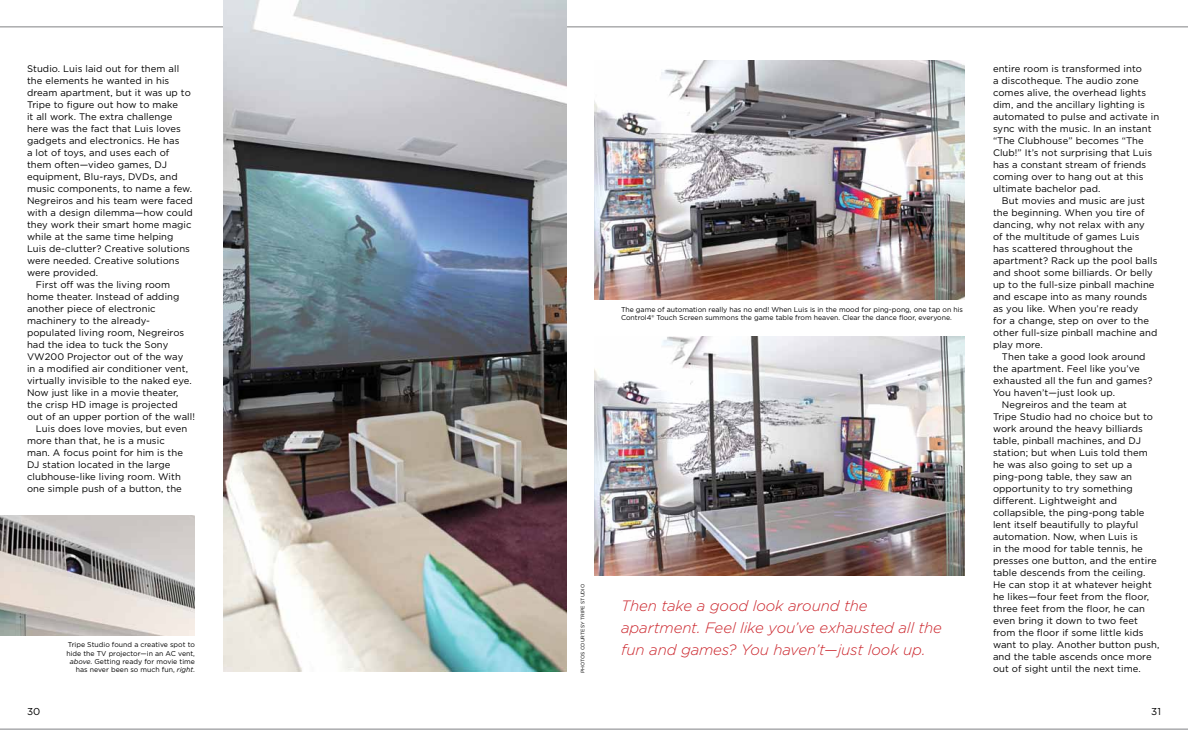
<style>
.page{position:relative;width:1188px;height:756px;background:#fff}
.page>*{position:absolute;margin:0;border:0;box-sizing:border-box;transform-origin:0 0}
.t1{font:italic 300 15px/22px "Gotham";letter-spacing:-.01em;color:#cb242b}
.t2{font:10px "Gotham";color:#000}
.t3{font:9.5px "Gotham";letter-spacing:.01em;color:#000}
.t4{font:7px/8.4px "Gotham";color:#000;text-align:right}
.t5{font:5px "Gotham";color:#000}
.s1{font-style:italic}
</style>
<div class="page">
<svg style="left:0;top:729px;width:1188px;height:1px"></svg>
<svg style="left:0;top:26px;width:1188px;height:1px"></svg>
<img style="left:223px;top:0;width:344px;height:672px">
<img style="left:594px;top:60px;width:371px;height:240px">
<img style="left:594px;top:336px;width:371px;height:240px">
<img style="left:0;top:516px;width:195px;height:120px">
<p class="t3" style="left:27px;top:63px;width:154px">Studio. Luis laid out for them all</p>
<p class="t3" style="left:27px;top:75px;width:144px">the elements he wanted in his</p>
<p class="t3" style="left:27px;top:87px;width:165px">dream apartment, but it was up to</p>
<p class="t3" style="left:27px;top:99px;width:153px">Tripe to figure out how to make</p>
<p class="t3" style="left:27px;top:111px;width:147px">it all work. The extra challenge</p>
<p class="t3" style="left:27px;top:123px;width:155px">here was the fact that Luis loves</p>
<p class="t3" style="left:27px;top:135px;width:154px">gadgets and electronics. He has</p>
<p class="t3" style="left:27px;top:147px;width:144px">a lot of toys, and uses each of</p>
<p class="t3" style="left:27px;top:159px;width:141px">them often—video games, DJ</p>
<p class="t3" style="left:27px;top:171px;width:152px">equipment, Blu-rays, DVDs, and</p>
<p class="t3" style="left:27px;top:183px;width:167px">music components, to name a few.</p>
<p class="t3" style="left:27px;top:195px;width:167px">Negreiros and his team were faced</p>
<p class="t3" style="left:27px;top:207px;width:167px">with a design dilemma—how could</p>
<p class="t3" style="left:27px;top:219px;width:166px">they work their smart home magic</p>
<p class="t3" style="left:27px;top:231px;width:148px">while at the same time helping</p>
<p class="t3" style="left:27px;top:243px;width:165px">Luis de-clutter? Creative solutions</p>
<p class="t3" style="left:27px;top:255px;width:154px">were needed. Creative solutions</p>
<p class="t3" style="left:27px;top:267px;width:73px">were provided.</p>
<p class="t3" style="left:36px;top:279px;width:136px">First off was the living room</p>
<p class="t3" style="left:27px;top:291px;width:154px">home theater. Instead of adding</p>
<p class="t3" style="left:27px;top:303px;width:130px">another piece of electronic</p>
<p class="t3" style="left:27px;top:315px;width:125px">machinery to the already-</p>
<p class="t3" style="left:27px;top:327px;width:159px">populated living room, Negreiros</p>
<p class="t3" style="left:27px;top:339px;width:143px">had the idea to tuck the Sony</p>
<p class="t3" style="left:27px;top:351px;width:158px">VW200 Projector out of the way</p>
<p class="t3" style="left:27px;top:363px;width:163px">in a modified air conditioner vent,</p>
<p class="t3" style="left:27px;top:375px;width:166px">virtually invisible to the naked eye.</p>
<p class="t3" style="left:27px;top:387px;width:153px">Now just like in a movie theater,</p>
<p class="t3" style="left:27px;top:399px;width:152px">the crisp HD image is projected</p>
<p class="t3" style="left:27px;top:411px;width:169px">out of an upper portion of the wall!</p>
<p class="t3" style="left:36px;top:423px;width:153px">Luis does love movies, but even</p>
<p class="t3" style="left:27px;top:435px;width:139px">more than that, he is a music</p>
<p class="t3" style="left:27px;top:447px;width:158px">man. A focus point for him is the</p>
<p class="t3" style="left:27px;top:459px;width:145px">DJ station located in the large</p>
<p class="t3" style="left:27px;top:471px;width:155px">clubhouse-like living room. With</p>
<p class="t3" style="left:27px;top:483px;width:156px">one simple push of a button, the</p>
<p class="t4" style="left:66px;top:640px;width:130px">Tripe Studio found a creative spot to hide the TV projector—in an AC vent, <span class="s1">above</span>. Getting ready for movie time has never been so much fun, <span class="s1">right</span>.</p>
<p class="t5" style="left:580px;top:673px;width:90px;rotate:-90deg">PHotos Courtesy Tripe Studio</p>
<p class="t4" style="left:621px;top:305px;width:344px;text-align:left">The game of automation really has no end! When Luis is in the mood for ping-pong, one tap on his<br>Control4® Touch Screen summons the game table from heaven. Clear the dance floor, everyone.</p>
<h1 class="t1" style="left:621px;top:594px;width:323px">Then take a good look around the apartment. Feel like you’ve exhausted all the fun and games? You haven’t—just look up.</h1>
<p class="t3" style="left:993px;top:63px;width:150px">entire room is transformed into</p>
<p class="t3" style="left:993px;top:75px;width:147px">a discotheque. The audio zone</p>
<p class="t3" style="left:993px;top:87px;width:155px">comes alive, the overhead lights</p>
<p class="t3" style="left:993px;top:99px;width:154px">dim, and the ancillary lighting is</p>
<p class="t3" style="left:993px;top:111px;width:168px">automated to pulse and activate in</p>
<p class="t3" style="left:993px;top:123px;width:160px">sync with the music. In an instant</p>
<p class="t3" style="left:993px;top:135px;width:152px">“The Clubhouse” becomes “The</p>
<p class="t3" style="left:993px;top:147px;width:161px">Club!” It’s not surprising that Luis</p>
<p class="t3" style="left:993px;top:159px;width:155px">has a constant stream of friends</p>
<p class="t3" style="left:993px;top:171px;width:152px">coming over to hang out at this</p>
<p class="t3" style="left:993px;top:183px;width:109px">ultimate bachelor pad.</p>
<p class="t3" style="left:1002px;top:195px;width:145px">But movies and music are just</p>
<p class="t3" style="left:993px;top:207px;width:153px">the beginning. When you tire of</p>
<p class="t3" style="left:993px;top:219px;width:153px">dancing, why not relax with any</p>
<p class="t3" style="left:993px;top:231px;width:148px">of the multitude of games Luis</p>
<p class="t3" style="left:993px;top:243px;width:141px">has scattered throughout the</p>
<p class="t3" style="left:993px;top:255px;width:166px">apartment? Rack up the pool balls</p>
<p class="t3" style="left:993px;top:267px;width:161px">and shoot some billiards. Or belly</p>
<p class="t3" style="left:993px;top:279px;width:163px">up to the full-size pinball machine</p>
<p class="t3" style="left:993px;top:291px;width:156px">and escape into as many rounds</p>
<p class="t3" style="left:993px;top:303px;width:147px">as you like. When you’re ready</p>
<p class="t3" style="left:993px;top:315px;width:158px">for a change, step on over to the</p>
<p class="t3" style="left:993px;top:327px;width:166px">other full-size pinball machine and</p>
<p class="t3" style="left:993px;top:339px;width:51px">play more.</p>
<p class="t3" style="left:1002px;top:351px;width:145px">Then take a good look around</p>
<p class="t3" style="left:993px;top:363px;width:148px">the apartment. Feel like you’ve</p>
<p class="t3" style="left:993px;top:375px;width:161px">exhausted all the fun and games?</p>
<p class="t3" style="left:993px;top:387px;width:124px">You haven’t—just look up.</p>
<p class="t3" style="left:1002px;top:399px;width:127px">Negreiros and the team at</p>
<p class="t3" style="left:993px;top:411px;width:162px">Tripe Studio had no choice but to</p>
<p class="t3" style="left:993px;top:423px;width:151px">work around the heavy billiards</p>
<p class="t3" style="left:993px;top:435px;width:149px">table, pinball machines, and DJ</p>
<p class="t3" style="left:993px;top:447px;width:156px">station; but when Luis told them</p>
<p class="t3" style="left:993px;top:459px;width:141px">he was also going to set up a</p>
<p class="t3" style="left:993px;top:471px;width:141px">ping-pong table, they saw an</p>
<p class="t3" style="left:993px;top:483px;width:141px">opportunity to try something</p>
<p class="t3" style="left:993px;top:495px;width:126px">different. Lightweight and</p>
<p class="t3" style="left:993px;top:507px;width:153px">collapsible, the ping-pong table</p>
<p class="t3" style="left:993px;top:519px;width:147px">lent itself beautifully to playful</p>
<p class="t3" style="left:993px;top:530px;width:146px">automation. Now, when Luis is</p>
<p class="t3" style="left:993px;top:542px;width:151px">in the mood for table tennis, he</p>
<p class="t3" style="left:993px;top:554px;width:165px">presses one button, and the entire</p>
<p class="t3" style="left:993px;top:566px;width:154px">table descends from the ceiling.</p>
<p class="t3" style="left:993px;top:578px;width:160px">He can stop it at whatever height</p>
<p class="t3" style="left:993px;top:590px;width:158px">he likes—four feet from the floor,</p>
<p class="t3" style="left:993px;top:602px;width:153px">three feet from the floor, he can</p>
<p class="t3" style="left:993px;top:614px;width:147px">even bring it down to two feet</p>
<p class="t3" style="left:993px;top:626px;width:152px">from the floor if some little kids</p>
<p class="t3" style="left:993px;top:638px;width:168px">want to play. Another button push,</p>
<p class="t3" style="left:993px;top:650px;width:160px">and the table ascends once more</p>
<p class="t3" style="left:993px;top:662px;width:149px">out of sight until the next time.</p>
<p class="t2" style="left:27px;top:705px;width:15px">30</p>
<p class="t2" style="left:1151px;top:705px;width:11px">31</p>
</div>
